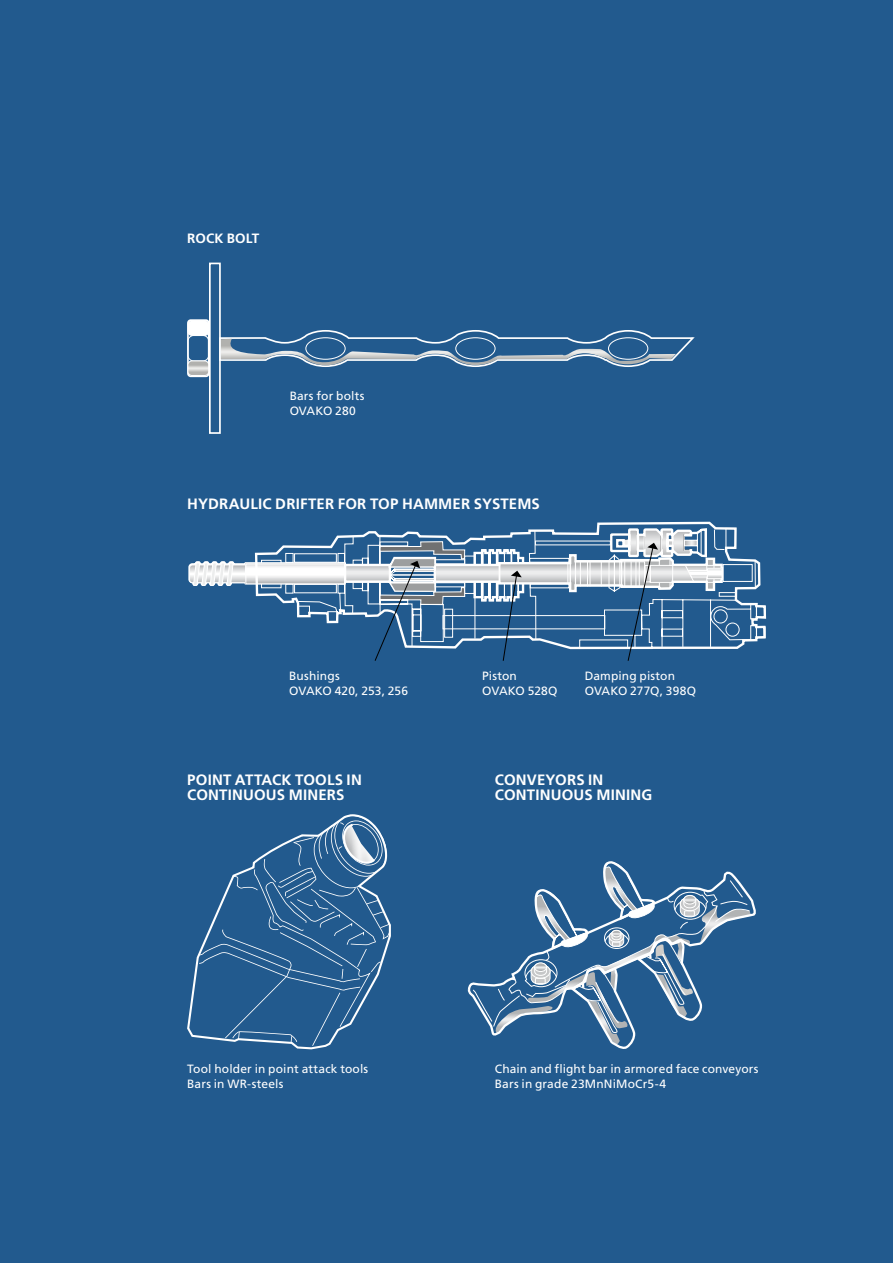
<style>
.page{position:relative;width:893px;height:1263px;background:#225a8e}
.page>*{position:absolute;margin:0;border:0;box-sizing:border-box;transform-origin:0 0}
.t1{font:700 15px/15px "Frutiger LT Std";letter-spacing:.01em;color:#fff}
.t2{font:700 13.5px "Frutiger LT Std";letter-spacing:.01em;color:#fff}
.t3{font:12px/15px "Frutiger LT Std";letter-spacing:.01em;color:#fff}
</style>
<div class="page">
<svg style="left:187px;top:263px;width:508px;height:171px"></svg>
<div style="left:188px;top:361px;width:21px;height:15px;border:1px solid #fff;border-radius:4px"></div>
<div style="left:188px;top:321px;width:21px;height:14px;background:#fff;border-radius:4px"></div>
<div style="left:188px;top:320px;width:21px;height:16px;border:1px solid #fff;border-radius:4px"></div>
<svg style="left:187px;top:814px;width:204px;height:235px"></svg>
<svg style="left:199px;top:815px;width:191px;height:231px"></svg>
<svg style="left:472px;top:861px;width:279px;height:188px"></svg>
<svg style="left:189px;top:522px;width:577px;height:139px"></svg>
<p class="t2" style="left:187px;top:230px;width:74px">ROCK BOLT</p>
<p class="t3" style="left:290px;top:388px;width:76px">Bars for bolts<br>OVAKO 280</p>
<p class="t1" style="left:187px;top:496px;width:354px">HYDRAULIC DRIFTER FOR TOP HAMMER SYSTEMS</p>
<p class="t3" style="left:289px;top:668px;width:120px">Bushings<br>OVAKO 420, 253, 256</p>
<p class="t3" style="left:482px;top:668px;width:77px">Piston<br>OVAKO 528Q</p>
<p class="t3" style="left:585px;top:668px;width:113px">Damping piston<br>OVAKO 277Q, 398Q</p>
<p class="t1" style="left:187px;top:773px;width:176px">POINT ATTACK TOOLS IN<br>CONTINUOUS MINERS</p>
<p class="t1" style="left:495px;top:773px;width:159px">CONVEYORS IN<br>CONTINUOUS MINING</p>
<p class="t3" style="left:187px;top:1061px;width:183px">Tool holder in point attack tools<br>Bars in WR-steels</p>
<p class="t3" style="left:495px;top:1061px;width:265px">Chain and flight bar in armored face conveyors<br>Bars in grade 23MnNiMoCr5-4</p>
</div>
